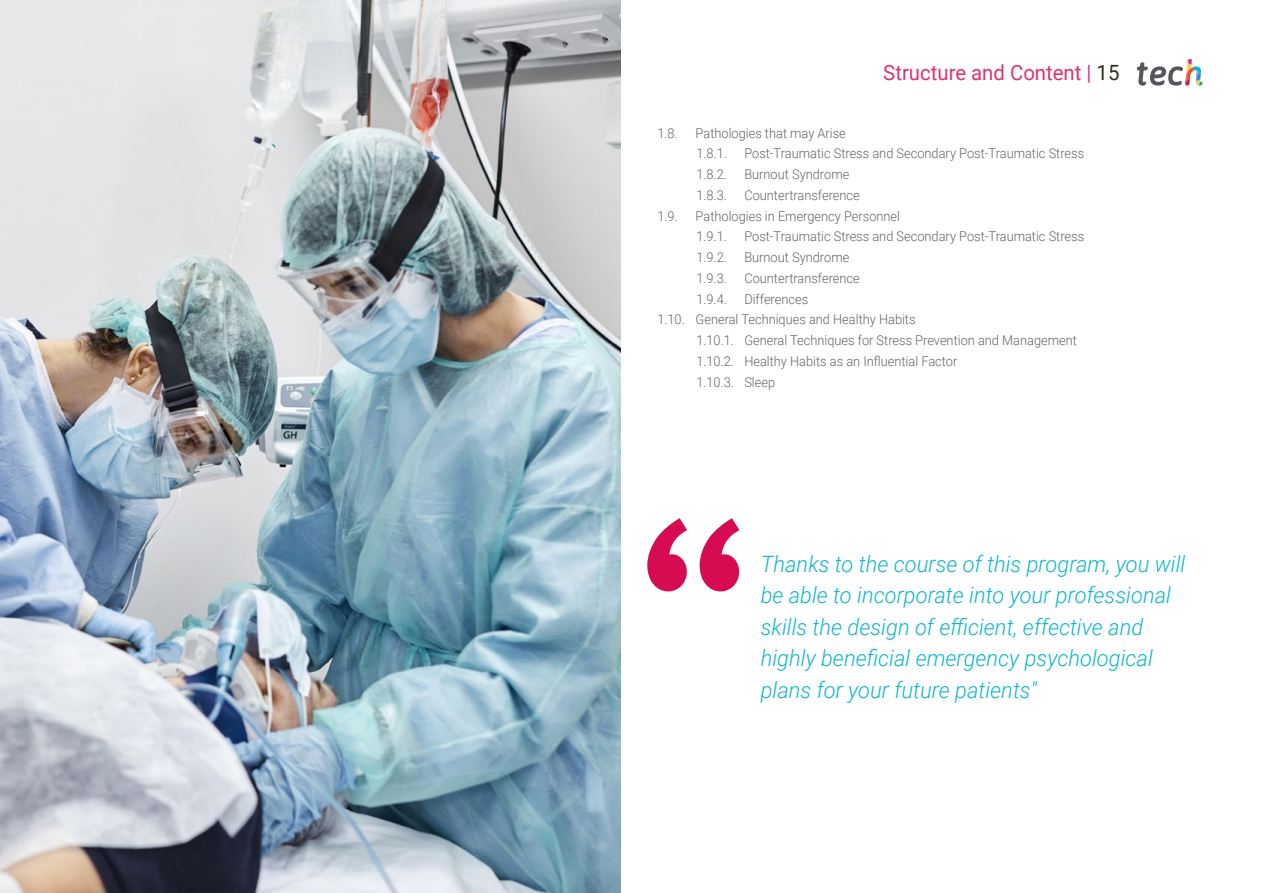
<style>
.page{position:relative;width:1263px;height:893px;background:#fff}
.page>*{position:absolute;margin:0;border:0;box-sizing:border-box;transform-origin:0 0}
.t1{font:italic 300 22.5px/31.5px "Roboto";color:#0fb6cf}
.t2{font:21px "Roboto";color:#df3174}
.t3{font:300 13.5px/20.7px "Roboto";color:#61646a;scale:.95 1}
.s1{color:#312e20}
</style>
<div class="page">
<svg style="left:1137px;top:59px;width:65px;height:27px"></svg>
<svg style="left:647px;top:518px;width:92px;height:73px"></svg>
<img style="left:0;top:0;width:621px;height:893px">
<h2 class="t2" style="left:883px;top:57px;width:238px">Structure and Content | <span class="s1">15</span></h2>
<p class="t3" style="left:657px;top:122px;width:23px">1.8.</p>
<p class="t3" style="left:696px;top:122px;width:160px">Pathologies that may Arise<br>1.8.1.</p>
<p class="t3" style="left:744px;top:143px;width:359px">Post-Traumatic Stress and Secondary Post-Traumatic Stress</p>
<p class="t3" style="left:696px;top:164px;width:34px">1.8.2.</p>
<p class="t3" style="left:744px;top:164px;width:112px">Burnout Syndrome</p>
<p class="t3" style="left:696px;top:184px;width:34px">1.8.3.</p>
<p class="t3" style="left:744px;top:184px;width:123px">Countertransference</p>
<p class="t3" style="left:657px;top:205px;width:23px">1.9.</p>
<p class="t3" style="left:696px;top:205px;width:217px">Pathologies in Emergency Personnel<br>1.9.1.</p>
<p class="t3" style="left:744px;top:226px;width:359px">Post-Traumatic Stress and Secondary Post-Traumatic Stress</p>
<p class="t3" style="left:696px;top:247px;width:34px">1.9.2.</p>
<p class="t3" style="left:744px;top:247px;width:112px">Burnout Syndrome</p>
<p class="t3" style="left:696px;top:267px;width:34px">1.9.3.</p>
<p class="t3" style="left:744px;top:267px;width:123px">Countertransference</p>
<p class="t3" style="left:696px;top:288px;width:34px">1.9.4.</p>
<p class="t3" style="left:744px;top:288px;width:69px">Differences</p>
<p class="t3" style="left:657px;top:309px;width:273px">1.10. General Techniques and Healthy Habits</p>
<p class="t3" style="left:696px;top:330px;width:402px">1.10.1. General Techniques for Stress Prevention and Management</p>
<p class="t3" style="left:696px;top:350px;width:276px">1.10.2. Healthy Habits as an Influential Factor</p>
<p class="t3" style="left:696px;top:371px;width:84px">1.10.3. Sleep</p>
<h1 class="t1" style="left:761px;top:547px;width:426px">Thanks to the course of this program, you will be able to incorporate into your professional skills the design of efficient, effective and highly beneficial emergency psychological plans for your future patients"</h1>
</div>
